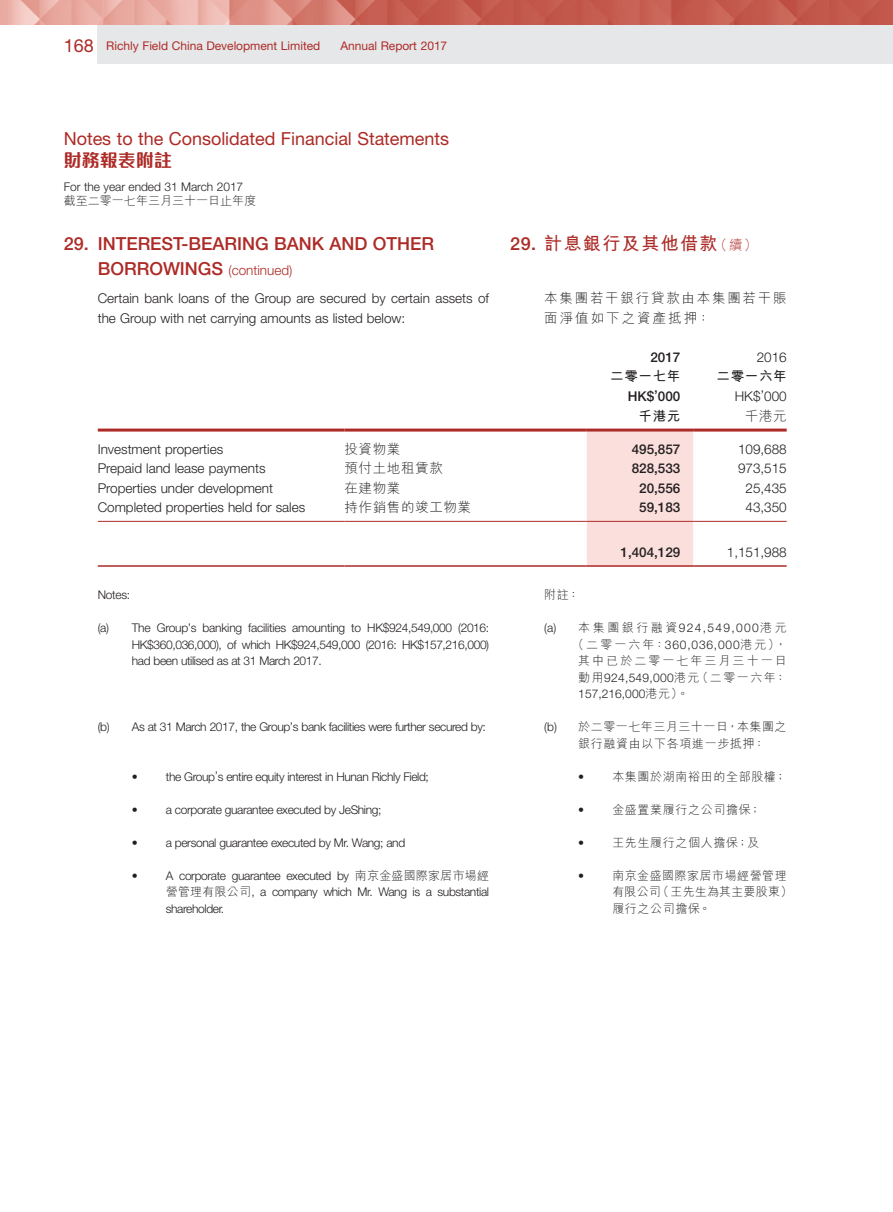
<style>
.page{position:relative;width:893px;height:1212px;background:#fff}
.page>*{position:absolute;margin:0;border:0;box-sizing:border-box;transform-origin:0 0}
.t1{font:18px "Helvetica Neue LT Std";color:#ad2b27}
.Heading_1{font:500 18px "Helvetica Neue LT Std";color:#ad2b27}
.C_Heading_1{font:700 18px "M Hei HK";letter-spacing:.08em;color:#ad2b27}
.t2{font:700 18px "M Finance HK";letter-spacing:.005em;color:#ad2b27}
.Body_Text{font:300 13.5px/19.5px "Helvetica Neue LT Std";color:#231f20}
.Body_Text-2{font:500 13.5px "Helvetica Neue LT Std";color:#231f20}
.C_Body_Text{font:300 13.5px/19.5px "M Hei HK";letter-spacing:.13em;color:#231f20}
.Body_Text-3{font:300 13.5px "M Hei HK";letter-spacing:.05em;color:#231f20}
.Heading_1-2{font:300 13.5px "Helvetica Neue LT Std";color:#ad2b27}
.Body_Text-4{font:700 13.5px "M Hei HK";letter-spacing:.05em;color:#231f20}
.Notes{font:300 12px/16.5px "Helvetica Neue LT Std";letter-spacing:-.03em;color:#231f20;text-align:justify}
.C_Notes{font:300 12px/16.5px "M Hei HK";letter-spacing:.055em;color:#231f20}
.t3{font:12px "Helvetica Neue LT Std";color:#ad2b27}
.C_Notes-2{font:300 12px "Helvetica Neue LT Std";letter-spacing:.005em;color:#231f20}
.Notes-2{font:300 12px "Helvetica Neue LT Std";letter-spacing:-.005em;color:#231f20}
.C_Notes-3{font:300 12px "M Hei HK";letter-spacing:.125em;color:#231f20}
.C_Notes-4{font:300 12px "M Hei HK";letter-spacing:.005em;color:#231f20}
.C_Notes-5{font:300 12px "M Hei HK";letter-spacing:.17em;color:#231f20}
.s1{font-size:18px}
.s2{font-weight:500;font-size:18px}
.s3{font-family:"Helvetica Neue LT Std";font-weight:500}
.s4{font-weight:300;font-size:13.5px}
.s5{font-family:"M Hei HK"}
.s6{font-family:"Helvetica Neue LT Std"}
</style>
<div class="page">
<div style="left:98px;top:0;width:795px;height:64px;background:#e6e7e9"></div>
<img style="left:0;top:0;width:892px;height:25px">
<svg style="left:892px;top:0;width:1px;height:25px"></svg>
<div style="left:587px;top:432px;width:106px;height:133px;background:#fadfdc"></div>
<hr style="left:98px;top:429px;width:246px;height:3px;background:#ad2b27">
<hr style="left:344px;top:429px;width:243px;height:3px;background:#ad2b27">
<hr style="left:587px;top:429px;width:106px;height:3px;background:#ad2b27">
<hr style="left:693px;top:429px;width:94px;height:3px;background:#ad2b27">
<hr style="left:98px;top:521px;width:246px;height:1px;background:#ad2b27">
<hr style="left:344px;top:521px;width:243px;height:1px;background:#ad2b27">
<hr style="left:587px;top:521px;width:106px;height:1px;background:#ad2b27">
<hr style="left:693px;top:521px;width:94px;height:1px;background:#ad2b27">
<hr style="left:98px;top:565px;width:246px;height:2px;background:#ad2b27">
<hr style="left:344px;top:565px;width:243px;height:2px;background:#ad2b27">
<hr style="left:587px;top:565px;width:106px;height:2px;background:#ad2b27">
<hr style="left:693px;top:565px;width:94px;height:2px;background:#ad2b27">
<p class="t3" style="left:64px;top:38px;width:258px"><span class="s1">168</span> Richly Field China Development Limited</p>
<p class="t3" style="left:340px;top:38px;width:108px">Annual Report 2017</p>
<h1 class="t1" style="left:64px;top:128px;width:387px">Notes to the Consolidated Financial Statements</h1>
<h1 class="t2" style="left:64px;top:151px;width:110px">財務報表附註</h1>
<p class="Notes-2" style="left:64px;top:179px;width:181px">For the year ended 31 March 2017</p>
<p class="C_Notes-4" style="left:64px;top:195px;width:194px">截至二零一七年三月三十一日止年度</p>
<p class="Heading_1" style="left:64px;top:233px;width:372px">29. INTEREST-BEARING BANK AND OTHER</p>
<p class="Heading_1-2" style="left:98px;top:262px;width:196px"><span class="s2">BORROWINGS</span> (continued)</p>
<p class="Body_Text" style="left:98px;top:289px;width:393px">Certain bank loans of the Group are secured by certain assets of the Group with net carrying amounts as listed below:</p>
<p class="C_Heading_1" style="left:510px;top:230px;width:248px"><span class="s3">29.</span> 計息銀行及其他借款<span class="s4">（續）</span></p>
<p class="C_Body_Text" style="left:544px;top:289px;width:244px">本集團若干銀行貸款由本集團若干賬面淨值如下之資產抵押：</p>
<p class="Body_Text-2" style="left:650px;top:349px;width:31px">2017</p>
<p class="Body_Text" style="left:757px;top:347px;width:31px">2016</p>
<p class="Body_Text-4" style="left:610px;top:367px;width:72px">二零一七年</p>
<p class="Body_Text-4" style="left:717px;top:367px;width:72px">二零一六年</p>
<p class="Body_Text-2" style="left:628px;top:388px;width:54px">HK$’000</p>
<p class="Body_Text" style="left:735px;top:386px;width:53px">HK$’000</p>
<p class="Body_Text-4" style="left:639px;top:406px;width:43px">千港元</p>
<p class="Body_Text-3" style="left:745px;top:409px;width:43px">千港元</p>
<p class="Body_Text" style="left:98px;top:439px;width:127px">Investment properties</p>
<p class="Body_Text-3" style="left:344px;top:442px;width:57px">投資物業</p>
<p class="Body_Text-2" style="left:632px;top:441px;width:50px">495,857</p>
<p class="Body_Text" style="left:738px;top:439px;width:50px">109,688</p>
<p class="Body_Text" style="left:98px;top:458px;width:169px">Prepaid land lease payments</p>
<p class="Body_Text-3" style="left:344px;top:461px;width:100px">預付土地租賃款</p>
<p class="Body_Text-2" style="left:632px;top:460px;width:50px">828,533</p>
<p class="Body_Text" style="left:738px;top:458px;width:50px">973,515</p>
<p class="Body_Text" style="left:98px;top:478px;width:177px">Properties under development</p>
<p class="Body_Text-3" style="left:344px;top:481px;width:57px">在建物業</p>
<p class="Body_Text-2" style="left:639px;top:480px;width:43px">20,556</p>
<p class="Body_Text" style="left:745px;top:478px;width:43px">25,435</p>
<p class="Body_Text" style="left:98px;top:497px;width:209px">Completed properties held for sales</p>
<p class="Body_Text-3" style="left:344px;top:500px;width:128px">持作銷售的竣工物業</p>
<p class="Body_Text-2" style="left:639px;top:499px;width:43px">59,183</p>
<p class="Body_Text" style="left:745px;top:497px;width:43px">43,350</p>
<p class="Body_Text-2" style="left:621px;top:544px;width:61px">1,404,129</p>
<p class="Body_Text" style="left:727px;top:542px;width:61px">1,151,988</p>
<p class="Notes" style="left:98px;top:586px;width:34px">Notes:</p>
<p class="Notes" style="left:132px;top:619px;width:359px;text-indent:-34px">(a) The Group’s banking facilities amounting to HK$924,549,000 (2016:<br>HK$360,036,000), of which HK$924,549,000 (2016: HK$157,216,000) had been utilised as at 31 March 2017.</p>
<p class="C_Notes" style="left:544px;top:586px;width:37px">附註：</p>
<p class="C_Notes-2" style="left:544px;top:621px;width:244px">(a) <span class="s5">本集團銀行融資</span>924,549,000<span class="s5">港元</span></p>
<p class="C_Notes" style="left:572px;top:636px;width:216px">（二零一六年：<span class="s6">360,036,000</span>港元），</p>
<p class="C_Notes-5" style="left:578px;top:655px;width:210px">其中已於二零一七年三月三十一日</p>
<p class="C_Notes-3" style="left:578px;top:671px;width:210px">動用<span class="s6">924,549,000</span>港元（二零一六年：</p>
<p class="C_Notes-2" style="left:578px;top:687px;width:112px">157,216,000<span class="s5">港元）。</span></p>
<p class="C_Notes" style="left:578px;top:718px;width:210px;text-indent:-34px"><span class="s6">(b)</span> 於二零一七年三月三十一日，本集團之銀行融資由以下各項進一步抵押：</p>
<p class="C_Notes" style="left:578px;top:768px;width:210px"><span class="s6">•</span> 本集團於湖南裕田的全部股權；</p>
<p class="C_Notes" style="left:578px;top:801px;width:184px"><span class="s6">•</span> 金盛置業履行之公司擔保；</p>
<p class="C_Notes" style="left:578px;top:834px;width:182px"><span class="s6">•</span> 王先生履行之個人擔保；及</p>
<p class="C_Notes" style="left:612px;top:867px;width:182px;text-indent:-34px"><span class="s6">•</span> 南京金盛國際家居市場經營管理有限公司（王先生為其主要股東）履行之公司擔保。</p>
<p class="Notes" style="left:98px;top:718px;width:390px">(b) As at 31 March 2017, the Group’s bank facilities were further secured by:</p>
<p class="Notes" style="left:132px;top:768px;width:299px">• the Group’s entire equity interest in Hunan Richly Field;</p>
<p class="Notes" style="left:132px;top:801px;width:251px">• a corporate guarantee executed by JeShing;</p>
<p class="Notes" style="left:132px;top:834px;width:275px">• a personal guarantee executed by Mr. Wang; and</p>
<p class="Notes" style="left:166px;top:867px;width:325px;text-indent:-34px">• A corporate guarantee executed by <span class="s5">南京金盛國際家居市場經營管理有限公司</span>, a company which Mr. Wang is a substantial shareholder.</p>
</div>
